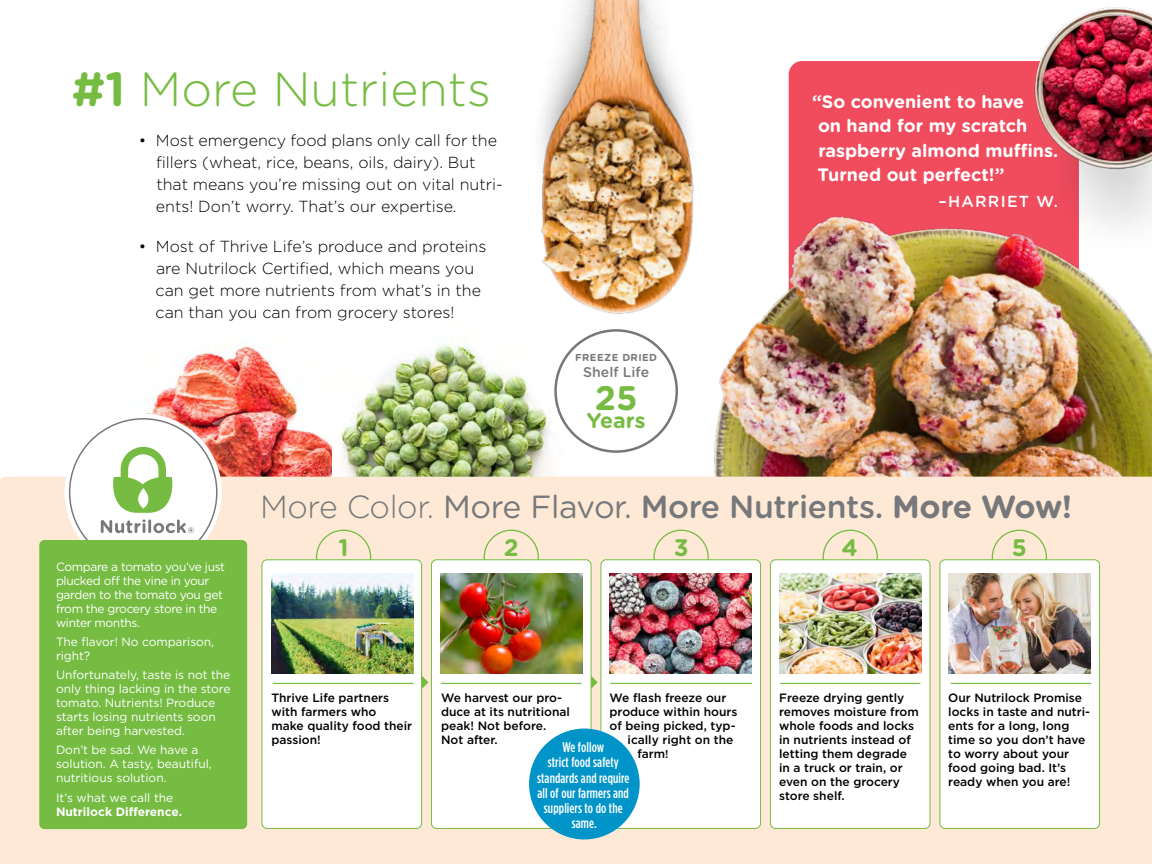
<style>
.page{position:relative;width:1152px;height:864px;background:#fff}
.page>*{position:absolute;margin:0;border:0;box-sizing:border-box;transform-origin:0 0}
.t1{font:300 48px "Gotham Rounded";color:#76bc43}
.t2{font:700 34px "Gotham Rounded";color:#76bc43}
.t3{font:500 32px "Gotham Rounded";letter-spacing:-.01em;color:#77787b}
.t4{font:700 23.8px "Gotham Rounded";color:#76bc43}
.t5{font:700 21.4px "Gotham Rounded";color:#76bc43}
.t6{font:700 18px/24.6px "Gotham Rounded";color:#fff}
.t7{font:300 16px/22px "Gotham";color:#000}
.t8{font:500 16px "Gotham Rounded";letter-spacing:.075em;color:#fff}
.t9{font:500 14px/15.2px "Gotham Condensed";letter-spacing:.01em;color:#fff;text-align:center}
.t10{font:500 14px "Gotham Rounded";color:#77787b}
.t11{font:500 12px/14px "Gotham";color:#000}
.t12{font:12px/14px "Gotham";letter-spacing:-.005em;color:#fff}
.t13{font:12px/14px "Gotham";letter-spacing:-.03em;color:#fff}
.t14{font:700 12px "Gotham";color:#fff}
.t15{font:700 10px "Gotham Rounded";letter-spacing:.04em;color:#77787b}
.s1{font-weight:700}
.s2{font-weight:300}
.s3{font-weight:400}
.s4{font-size:11.2px}
</style>
<div class="page">
<img style="left:331px;top:344px;width:241px;height:133px">
<img style="left:146px;top:346px;width:185px;height:131px">
<img style="left:613px;top:61px;width:539px;height:416px">
<img style="left:942px;top:7px;width:210px;height:268px">
<div style="left:0;top:477px;width:1152px;height:387px;background:#fde9d5"></div>
<svg style="left:65px;top:414px;width:157px;height:157px"></svg>
<div style="left:70px;top:419px;width:147px;height:147px;background:#fff;border-radius:50%"></div>
<svg style="left:113px;top:447px;width:60px;height:66px"></svg>
<svg style="left:101px;top:519px;width:45px;height:14px"></svg>
<hr style="left:148px;top:519px;width:3px;height:14px;background:#77787b">
<svg style="left:153px;top:519px;width:41px;height:14px"></svg>
<img style="left:540px;top:0;width:201px;height:329px">
<div style="left:556px;top:330px;width:121px;height:122px;background:#fff;border-radius:50%"></div>
<div style="left:554px;top:329px;width:124px;height:124px;border:3px solid #77787b;border-radius:50%"></div>
<div style="left:39px;top:540px;width:208px;height:289px;background:#76bc43;border-radius:5px"></div>
<div style="left:316px;top:530px;width:55px;height:55px;border:1px solid #76bc43;border-radius:50%"></div>
<div style="left:484px;top:530px;width:55px;height:55px;border:1px solid #76bc43;border-radius:50%"></div>
<div style="left:653px;top:530px;width:56px;height:55px;border:1px solid #76bc43;border-radius:50%"></div>
<div style="left:823px;top:530px;width:55px;height:55px;border:1px solid #76bc43;border-radius:50%"></div>
<div style="left:992px;top:530px;width:55px;height:55px;border:1px solid #76bc43;border-radius:50%"></div>
<svg style="left:422px;top:669px;width:6px;height:27px"></svg>
<svg style="left:591px;top:669px;width:7px;height:27px"></svg>
<div style="left:262px;top:560px;width:160px;height:268px;background:#fff;border-radius:5px"></div>
<div style="left:261px;top:559px;width:161px;height:270px;border:1px solid #76bc43;border-radius:5px"></div>
<div style="left:431px;top:560px;width:160px;height:268px;background:#fff;border-radius:5px"></div>
<div style="left:431px;top:559px;width:160px;height:270px;border:1px solid #76bc43;border-radius:5px"></div>
<div style="left:601px;top:560px;width:160px;height:268px;background:#fff;border-radius:5px"></div>
<div style="left:600px;top:559px;width:161px;height:270px;border:1px solid #76bc43;border-radius:5px"></div>
<div style="left:770px;top:560px;width:160px;height:268px;background:#fff;border-radius:5px"></div>
<div style="left:770px;top:559px;width:160px;height:270px;border:1px solid #76bc43;border-radius:5px"></div>
<div style="left:940px;top:560px;width:160px;height:268px;background:#fff;border-radius:5px"></div>
<div style="left:939px;top:559px;width:161px;height:270px;border:1px solid #76bc43;border-radius:5px"></div>
<hr style="left:951px;top:683px;width:140px;height:1px;background:#76bc43">
<hr style="left:780px;top:683px;width:140px;height:1px;background:#76bc43">
<hr style="left:610px;top:683px;width:142px;height:1px;background:#76bc43">
<hr style="left:441px;top:683px;width:141px;height:1px;background:#76bc43">
<hr style="left:273px;top:683px;width:141px;height:1px;background:#76bc43">
<img style="left:271px;top:573px;width:143px;height:100px">
<img style="left:440px;top:573px;width:142px;height:100px">
<img style="left:610px;top:573px;width:142px;height:100px">
<img style="left:779px;top:573px;width:142px;height:100px">
<img style="left:948px;top:573px;width:142px;height:100px">
<div style="left:529px;top:729px;width:111px;height:110px;background:#0094c8;border-radius:50%"></div>
<h1 class="t1" style="left:72px;top:57px;width:421px"><span class="s1">#1</span> More Nutrients</h1>
<h3 class="t7" style="left:156px;top:128px;width:348px;text-indent:-17px">• Most emergency food plans only call for the fillers (wheat, rice, beans, oils, dairy). But that means you’re missing out on vital nutri&shy;ents! Don’t worry. That’s our expertise.</h3>
<h3 class="t7" style="left:156px;top:234px;width:332px;text-indent:-17px">• Most of Thrive Life’s produce and proteins are Nutrilock Certified, which means you can get more nutrients from what’s in the can than you can from grocery stores!</h3>
<p class="t15" style="left:575px;top:350px;width:84px">FREEZE DRIED</p>
<p class="t10" style="left:583px;top:362px;width:68px">Shelf Life</p>
<h2 class="t2" style="left:595px;top:373px;width:44px">25</h2>
<h3 class="t5" style="left:587px;top:405px;width:60px">Years</h3>
<h3 class="t6" style="left:812px;top:88px;width:248px">“So convenient to have<br>on hand for my scratch raspberry almond muffins.<br>Turned out perfect!”</h3>
<h3 class="t8" style="left:939px;top:190px;width:121px">–HARRIET W.</h3>
<h3 class="t3" style="left:260px;top:484px;width:814px"><span class="s2">More Color.</span> <span class="s3">More Flavor.</span> More Nutrients. <span class="s1">More Wow!</span></h3>
<p class="t13" style="left:56px;top:559px;width:171px">Compare a tomato you’ve just plucked off the vine in your garden to the tomato you get from the grocery store in the winter months.</p>
<p class="t12" style="left:56px;top:634px;width:160px">The flavor! No comparison, right?</p>
<p class="t12" style="left:56px;top:668px;width:176px">Unfortunately, taste is not the only thing lacking in the store tomato. Nutrients! Produce starts losing nutrients soon after being harvested.</p>
<p class="t12" style="left:56px;top:743px;width:157px">Don’t be sad. We have a solution. A tasty, beautiful, nutritious solution.</p>
<p class="t12" style="left:56px;top:790px;width:119px">It’s what we call the</p>
<p class="t14" style="left:56px;top:803px;width:128px">Nutrilock Difference.</p>
<h3 class="t4" style="left:339px;top:530px;width:12px">1</h3>
<h3 class="t4" style="left:504px;top:530px;width:16px">2</h3>
<h3 class="t4" style="left:674px;top:530px;width:16px">3</h3>
<h3 class="t4" style="left:841px;top:530px;width:18px">4</h3>
<h3 class="t4" style="left:1012px;top:530px;width:17px">5</h3>
<p class="t11" style="left:271px;top:691px;width:142px">Thrive Life partners with farmers who<br>make quality food their passion!</p>
<p class="t11" style="left:441px;top:691px;width:130px">We harvest our pro&shy;duce at its nutritional peak! Not before.<br>Not after.</p>
<p class="t11" style="left:610px;top:691px;width:118px">We flash freeze our</p>
<p class="t11" style="left:610px;top:705px;width:130px">produce within hours</p>
<p class="t11" style="left:610px;top:719px;width:127px">of being picked, typ-</p>
<p class="t11" style="left:628px;top:733px;width:107px">ically right on the</p>
<p class="t11" style="left:638px;top:747px;width:33px">farm<span class="s4">!</span></p>
<p class="t9" style="left:537px;top:740px;width:94px">We follow<br>strict food safety standards and require all of our farmers and suppliers to do the same.</p>
<p class="t11" style="left:779px;top:691px;width:141px">Freeze drying gently removes moisture from whole foods and locks in nutrients instead of letting them degrade in a truck or train, or even on the grocery store shelf.</p>
<p class="t11" style="left:948px;top:691px;width:143px">Our Nutrilock Promise locks in taste and nutri&shy;ents for a long, long time so you don’t have to worry about your food going bad. It’s ready when you are!</p>
</div>
